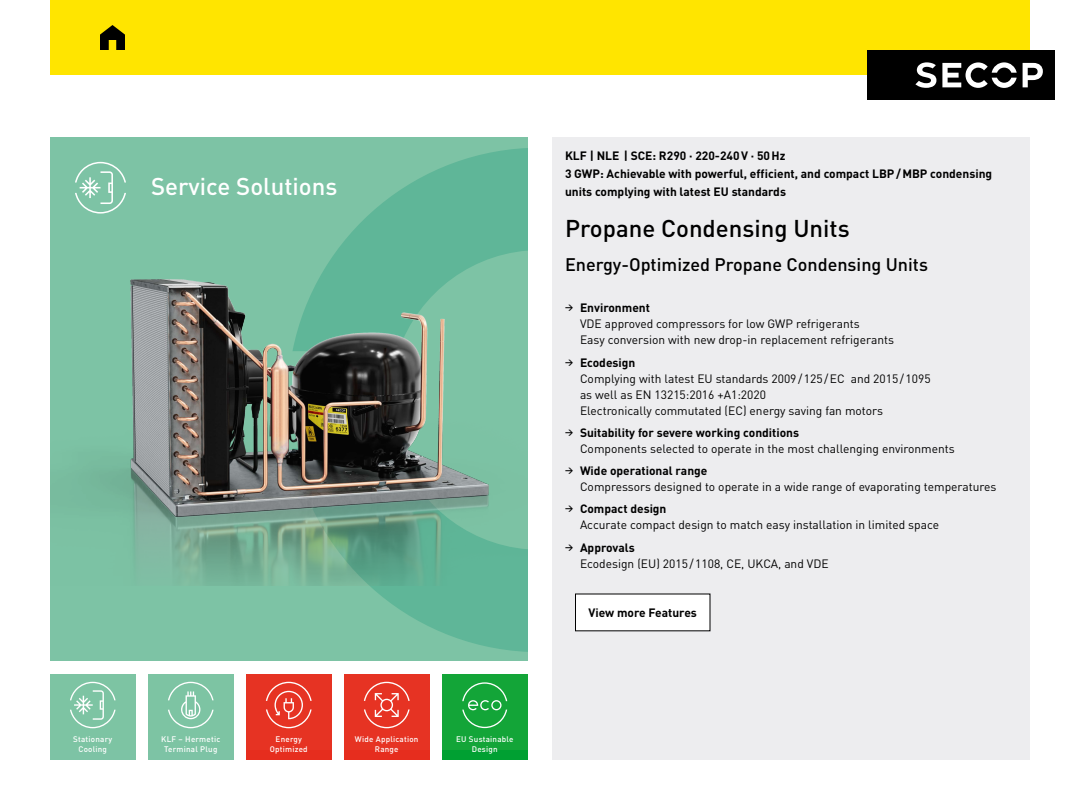
<style>
.page{position:relative;width:1080px;height:810px;background:#fff}
.page>*{position:absolute;margin:0;border:0;box-sizing:border-box;transform-origin:0 0}
.t1{font:500 24px "DIN";color:#000}
.t2{font:500 24px "DIN";color:#fff}
.t3{font:500 18px "DIN";color:#000}
.t4{font:12px/16px "DIN";color:#000}
.t5{font:700 12px/18px "DIN";color:#000}
.t6{font:500 8px/10px "DIN";letter-spacing:.03em;color:#fff;text-align:center}
.s1{font-weight:700}
</style>
<div class="page">
<div style="left:50px;top:0;width:980px;height:75px;background:#ffe500"></div>
<div style="left:867px;top:50px;width:188px;height:50px;background:#000"></div>
<svg style="left:915px;top:62px;width:128px;height:26px"></svg>
<svg style="left:100px;top:25px;width:25px;height:25px"></svg>
<div style="left:50px;top:138px;width:478px;height:523px;background:#7dc3a5"></div>
<svg style="left:309px;top:148px;width:219px;height:504px;fill:#5fb698"></svg>
<div style="left:552px;top:138px;width:478px;height:622px;background:#ededef"></div>
<img style="left:85px;top:230px;width:443px;height:355px">
<div style="left:50px;top:674px;width:86px;height:86px;background:#7dc3a5"></div>
<svg style="left:70px;top:682px;width:46px;height:46px"></svg>
<div style="left:344px;top:674px;width:86px;height:86px;background:#e62d1e"></div>
<div style="left:344px;top:674px;width:86px;height:76px;background:#e63323"></div>
<svg style="left:364px;top:682px;width:46px;height:46px"></svg>
<div style="left:246px;top:674px;width:86px;height:86px;background:#e62d1e"></div>
<div style="left:246px;top:674px;width:86px;height:76px;background:#e63323"></div>
<svg style="left:266px;top:682px;width:46px;height:46px"></svg>
<div style="left:442px;top:674px;width:86px;height:86px;background:#00a032"></div>
<div style="left:442px;top:674px;width:86px;height:76px;background:#13a538"></div>
<svg style="left:462px;top:682px;width:45px;height:46px"></svg>
<div style="left:148px;top:674px;width:86px;height:86px;background:#7dc3a5"></div>
<svg style="left:168px;top:682px;width:46px;height:46px"></svg>
<div style="left:50px;top:138px;width:101px;height:100px;background:#7dc3a5"></div>
<svg style="left:75px;top:162px;width:51px;height:52px"></svg>
<div style="left:576px;top:594px;width:134px;height:37px;background:#fff"></div>
<p class="t2" style="left:151px;top:171px;width:188px">Service Solutions</p>
<p class="t6" style="left:270px;top:734px;width:39px">Energy<br>Optimized</p>
<p class="t6" style="left:456px;top:734px;width:59px">EU Sustainable<br>Design</p>
<p class="t6" style="left:73px;top:734px;width:40px">Stationary<br>Cooling</p>
<p class="t6" style="left:355px;top:734px;width:65px">Wide Application<br>Range</p>
<p class="t6" style="left:161px;top:734px;width:61px">KLF – Hermetic<br>Terminal Plug</p>
<p class="t5" style="left:565px;top:146px;width:429px">KLF | NLE | SCE: R290 · 220-240V · 50Hz<br>3 GWP: Achievable with powerful, efficient, and compact LBP/MBP condensing units complying with latest EU standards</p>
<p class="t1" style="left:565px;top:213px;width:286px">Propane Condensing Units</p>
<p class="t3" style="left:565px;top:253px;width:365px">Energy-Optimized Propane Condensing Units</p>
<p class="t4" style="left:580px;top:300px;width:316px;text-indent:-15px"><sup>&gt;</sup> <span class="s1">Environment<br></span>VDE approved compressors for low GWP refrigerants<br>Easy conversion with new drop-in replacement refrigerants</p>
<p class="t4" style="left:580px;top:354px;width:352px;text-indent:-15px"><sup>&gt;</sup> <span class="s1">Ecodesign<br></span>Complying with latest EU standards 2009/125/EC and 2015/1095 as well as EN 13215:2016 +A1:2020<br>Electronically commutated (EC) energy saving fan motors</p>
<p class="t4" style="left:580px;top:424px;width:376px;text-indent:-15px"><sup>&gt;</sup> <span class="s1">Suitability for severe working conditions<br></span>Components selected to operate in the most challenging environments</p>
<p class="t4" style="left:580px;top:463px;width:418px;text-indent:-15px"><sup>&gt;</sup> <span class="s1">Wide operational range<br></span>Compressors designed to operate in a wide range of evaporating temperatures</p>
<p class="t4" style="left:580px;top:501px;width:361px;text-indent:-15px"><sup>&gt;</sup> <span class="s1">Compact design<br></span>Accurate compact design to match easy installation in limited space</p>
<p class="t4" style="left:580px;top:539px;width:250px;text-indent:-15px"><sup>&gt;</sup> <span class="s1">Approvals<br></span>Ecodesign (EU) 2015/1108, CE, UKCA, and VDE</p>
<p class="t5" style="left:588px;top:603px;width:110px">View more Features</p>
</div>
